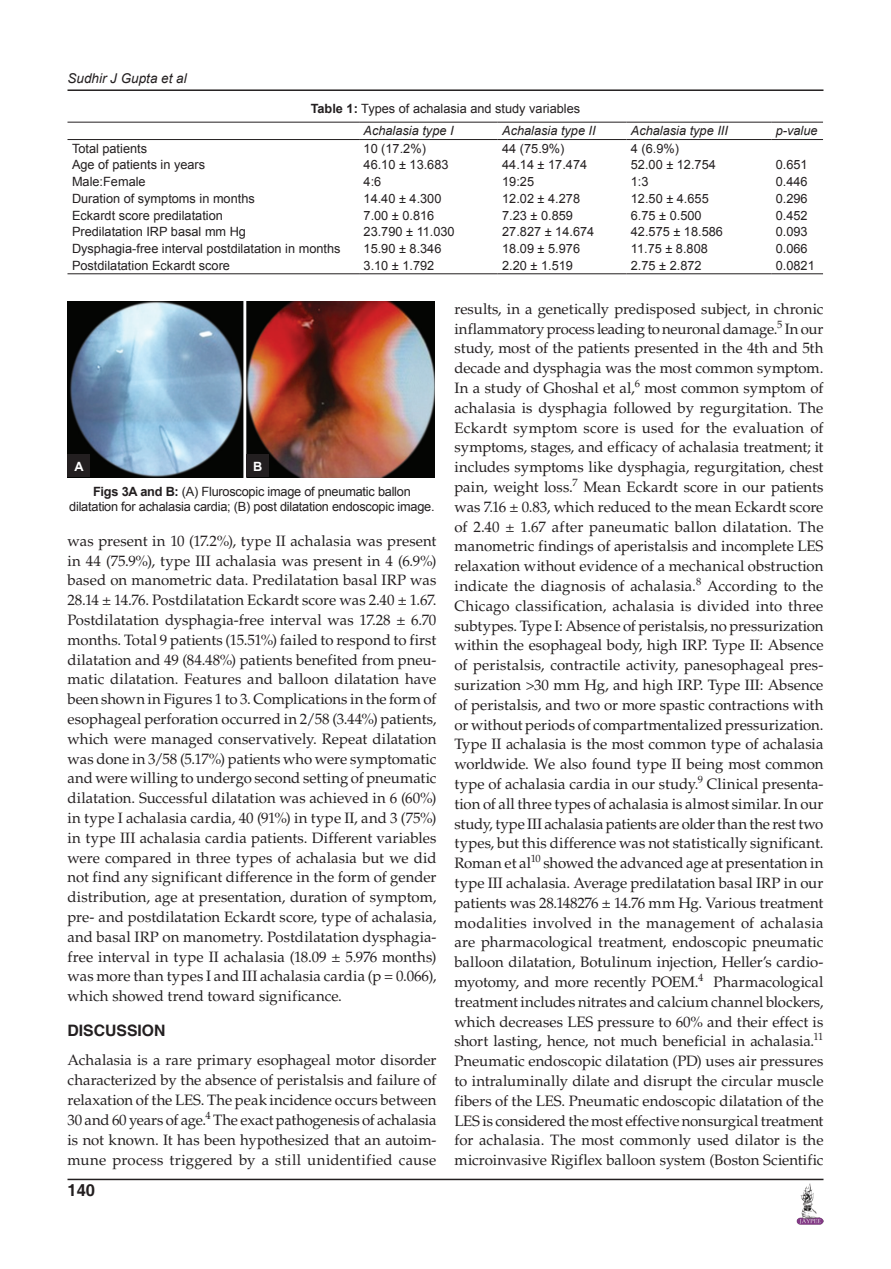
<style>
.page{position:relative;width:891px;height:1269px;background:#fff}
.page>*{position:absolute;margin:0;border:0;box-sizing:border-box;transform-origin:0 0}
.t1{font:700 16.5px "Helvetica";color:#231f20}
.A{font:700 15.75px "Helvetica";color:#231f20}
.body_flush{font:15px/19.8px "Palatino";letter-spacing:.005em;color:#231f20;text-align:justify}
.t2{font:italic 13.5px "Arial";color:#231f20}
.Table_text{font:12.75px "Arial";color:#231f20}
.Table_text-2{font:12.75px/15.8px "Arial";letter-spacing:-.02em;color:#231f20;text-align:center}
.Table_text-3{font:italic 12.75px "Arial";color:#231f20}
.t3{font:700 12.75px "Arial";color:#fff}
.s1{font-weight:700}
</style>
<div class="page">
<hr style="left:68px;top:89px;width:756px;height:2px;background:#231f20">
<hr style="left:68px;top:1179px;width:756px;height:1px;background:#231f20">
<img style="left:797px;top:1183px;width:27px;height:42px">
<hr style="left:68px;top:122px;width:291px;height:1px;background:#231f20">
<hr style="left:359px;top:122px;width:139px;height:1px;background:#231f20">
<hr style="left:498px;top:122px;width:128px;height:1px;background:#231f20">
<hr style="left:626px;top:122px;width:145px;height:1px;background:#231f20">
<hr style="left:771px;top:122px;width:52px;height:1px;background:#231f20">
<hr style="left:68px;top:139px;width:291px;height:1px;background:#231f20">
<hr style="left:359px;top:139px;width:139px;height:1px;background:#231f20">
<hr style="left:498px;top:139px;width:128px;height:1px;background:#231f20">
<hr style="left:626px;top:139px;width:145px;height:1px;background:#231f20">
<hr style="left:771px;top:139px;width:52px;height:1px;background:#231f20">
<hr style="left:68px;top:273px;width:291px;height:1px;background:#231f20">
<hr style="left:359px;top:273px;width:139px;height:1px;background:#231f20">
<hr style="left:498px;top:273px;width:128px;height:1px;background:#231f20">
<hr style="left:626px;top:273px;width:145px;height:1px;background:#231f20">
<hr style="left:771px;top:273px;width:52px;height:1px;background:#231f20">
<img style="left:68px;top:302px;width:367px;height:175px">
<div style="left:68px;top:455px;width:22px;height:22px;background:#231f20"></div>
<div style="left:246px;top:455px;width:23px;height:22px;background:#231f20"></div>
<p class="t2" style="left:68px;top:69px;width:121px">Sudhir J Gupta et al</p>
<p class="Table_text" style="left:311px;top:100px;width:271px"><span class="s1">Table 1:</span> Types of achalasia and study variables</p>
<p class="Table_text-3" style="left:364px;top:123px;width:92px">Achalasia type I</p>
<p class="Table_text-3" style="left:502px;top:123px;width:95px">Achalasia type II</p>
<p class="Table_text-3" style="left:631px;top:123px;width:99px">Achalasia type III</p>
<p class="Table_text-3" style="left:776px;top:123px;width:43px">p-value</p>
<p class="Table_text" style="left:72px;top:140px;width:77px">Total patients</p>
<p class="Table_text" style="left:364px;top:140px;width:64px">10 (17.2%)</p>
<p class="Table_text" style="left:502px;top:140px;width:64px">44 (75.9%)</p>
<p class="Table_text" style="left:631px;top:140px;width:50px">4 (6.9%)</p>
<p class="Table_text" style="left:72px;top:157px;width:135px">Age of patients in years</p>
<p class="Table_text" style="left:364px;top:157px;width:86px">46.10 ± 13.683</p>
<p class="Table_text" style="left:502px;top:157px;width:86px">44.14 ± 17.474</p>
<p class="Table_text" style="left:631px;top:157px;width:86px">52.00 ± 12.754</p>
<p class="Table_text" style="left:776px;top:157px;width:33px">0.651</p>
<p class="Table_text" style="left:72px;top:173px;width:75px">Male:Female</p>
<p class="Table_text" style="left:364px;top:173px;width:19px">4:6</p>
<p class="Table_text" style="left:502px;top:173px;width:33px">19:25</p>
<p class="Table_text" style="left:631px;top:173px;width:19px">1:3</p>
<p class="Table_text" style="left:776px;top:173px;width:33px">0.446</p>
<p class="Table_text" style="left:72px;top:190px;width:184px">Duration of symptoms in months</p>
<p class="Table_text" style="left:364px;top:190px;width:79px">14.40 ± 4.300</p>
<p class="Table_text" style="left:502px;top:190px;width:79px">12.02 ± 4.278</p>
<p class="Table_text" style="left:631px;top:190px;width:79px">12.50 ± 4.655</p>
<p class="Table_text" style="left:776px;top:190px;width:33px">0.296</p>
<p class="Table_text" style="left:72px;top:207px;width:152px">Eckardt score predilatation</p>
<p class="Table_text" style="left:364px;top:207px;width:72px">7.00 ± 0.816</p>
<p class="Table_text" style="left:502px;top:207px;width:72px">7.23 ± 0.859</p>
<p class="Table_text" style="left:631px;top:207px;width:72px">6.75 ± 0.500</p>
<p class="Table_text" style="left:776px;top:207px;width:33px">0.452</p>
<p class="Table_text" style="left:72px;top:224px;width:176px">Predilatation IRP basal mm Hg</p>
<p class="Table_text" style="left:364px;top:224px;width:93px">23.790 ± 11.030</p>
<p class="Table_text" style="left:502px;top:224px;width:94px">27.827 ± 14.674</p>
<p class="Table_text" style="left:631px;top:224px;width:94px">42.575 ± 18.586</p>
<p class="Table_text" style="left:776px;top:224px;width:33px">0.093</p>
<p class="Table_text" style="left:72px;top:240px;width:270px">Dysphagia-free interval postdilatation in months</p>
<p class="Table_text" style="left:364px;top:240px;width:79px">15.90 ± 8.346</p>
<p class="Table_text" style="left:502px;top:240px;width:79px">18.09 ± 5.976</p>
<p class="Table_text" style="left:631px;top:240px;width:78px">11.75 ± 8.808</p>
<p class="Table_text" style="left:776px;top:240px;width:33px">0.066</p>
<p class="Table_text" style="left:72px;top:257px;width:160px">Postdilatation Eckardt score</p>
<p class="Table_text" style="left:364px;top:257px;width:72px">3.10 ± 1.792</p>
<p class="Table_text" style="left:502px;top:257px;width:72px">2.20 ± 1.519</p>
<p class="Table_text" style="left:631px;top:257px;width:72px">2.75 ± 2.872</p>
<p class="Table_text" style="left:776px;top:257px;width:40px">0.0821</p>
<p class="t3" style="left:74px;top:458px;width:11px">A</p>
<p class="t3" style="left:253px;top:458px;width:11px">B</p>
<p class="Table_text-2" style="left:69px;top:483px;width:367px"><span class="s1">Figs 3A and B:</span> (A) Fluroscopic image of pneumatic ballon dilatation for achalasia cardia; (B) post dilatation endoscopic image.</p>
<p class="body_flush" style="left:68px;top:531px;width:371px">was present in 10 (17.2%), type II achalasia was present in 44 (75.9%), type III achalasia was present in 4 (6.9%) based on manometric data. Predilatation basal IRP was 28.14 ± 14.76. Postdilatation Eckardt score was 2.40 ± 1.67.<br>Postdilatation dysphagia-free interval was 17.28 ± 6.70 months. Total 9 patients (15.51%) failed to respond to first dilatation and 49 (84.48%) patients benefited from pneu&shy;matic dilatation. Features and balloon dilatation have been shown in Figures 1 to 3. Complications in the form of esophageal perforation occurred in 2/58 (3.44%) patients, which were managed conservatively. Repeat dilatation was done in 3/58 (5.17%) patients who were symptomatic and were willing to undergo second setting of pneumatic dilatation. Successful dilatation was achieved in 6 (60%) in type I achalasia cardia, 40 (91%) in type II, and 3 (75%) in type III achalasia cardia patients. Different variables were compared in three types of achalasia but we did not find any significant difference in the form of gender distribution, age at presentation, duration of symptom, pre- and postdilatation Eckardt score, type of achalasia, and basal IRP on manometry. Postdilatation dysphagia&shy;free interval in type II achalasia (18.09 ± 5.976 months) was more than types I and III achalasia cardia (p = 0.066), which showed trend toward significance.</p>
<p class="A" style="left:68px;top:1020px;width:100px">DISCUSSION</p>
<p class="body_flush" style="left:68px;top:1050px;width:371px">Achalasia is a rare primary esophageal motor disorder characterized by the absence of peristalsis and failure of relaxation of the LES. The peak incidence occurs between 30 and 60 years of age.<sup>4</sup> The exact pathogenesis of achalasia is not known. It has been hypothesized that an autoim&shy;mune process triggered by a still unidentified cause</p>
<p class="t1" style="left:68px;top:1180px;width:29px">140</p>
<p class="body_flush" style="left:454px;top:299px;width:371px">results, in a genetically predisposed subject, in chronic inflammatory process leading to neuronal damage.<sup>5</sup> In our study, most of the patients presented in the 4th and 5th decade and dysphagia was the most common symptom.<br>In a study of Ghoshal et al,<sup>6</sup> most common symptom of achalasia is dysphagia followed by regurgitation. The Eckardt symptom score is used for the evaluation of symptoms, stages, and efficacy of achalasia treatment; it includes symptoms like dysphagia, regurgitation, chest pain, weight loss.<sup>7</sup> Mean Eckardt score in our patients was 7.16 ± 0.83, which reduced to the mean Eckardt score of 2.40 ± 1.67 after paneumatic ballon dilatation. The manometric findings of aperistalsis and incomplete LES relaxation without evidence of a mechanical obstruction indicate the diagnosis of achalasia.<sup>8</sup> According to the Chicago classification, achalasia is divided into three subtypes. Type I: Absence of peristalsis, no pressurization within the esophageal body, high IRP. Type II: Absence of peristalsis, contractile activity, panesophageal pres&shy;surization &gt;30 mm Hg, and high IRP. Type III: Absence of peristalsis, and two or more spastic contractions with or without periods of compartmentalized pressurization.<br>Type II achalasia is the most common type of achalasia worldwide. We also found type II being most common type of achalasia cardia in our study.<sup>9</sup> Clinical presenta&shy;tion of all three types of achalasia is almost similar. In our study, type III achalasia patients are older than the rest two types, but this difference was not statistically significant.<br>Roman et al<sup>10</sup> showed the advanced age at presentation in type III achalasia. Average predilatation basal IRP in our patients was 28.148276 ± 14.76 mm Hg. Various treatment modalities involved in the management of achalasia are pharmacological treatment, endoscopic pneumatic balloon dilatation, Botulinum injection, Heller’s cardio&shy;myotomy, and more recently POEM.<sup>4</sup> Pharmacological treatment includes nitrates and calcium channel blockers, which decreases LES pressure to 60% and their effect is short lasting, hence, not much beneficial in achalasia.<sup>11<br></sup>Pneumatic endoscopic dilatation (PD) uses air pressures to intraluminally dilate and disrupt the circular muscle fibers of the LES. Pneumatic endoscopic dilatation of the LES is considered the most effective nonsurgical treatment for achalasia. The most commonly used dilator is the microinvasive Rigiflex balloon system (Boston Scientific</p>
</div>
